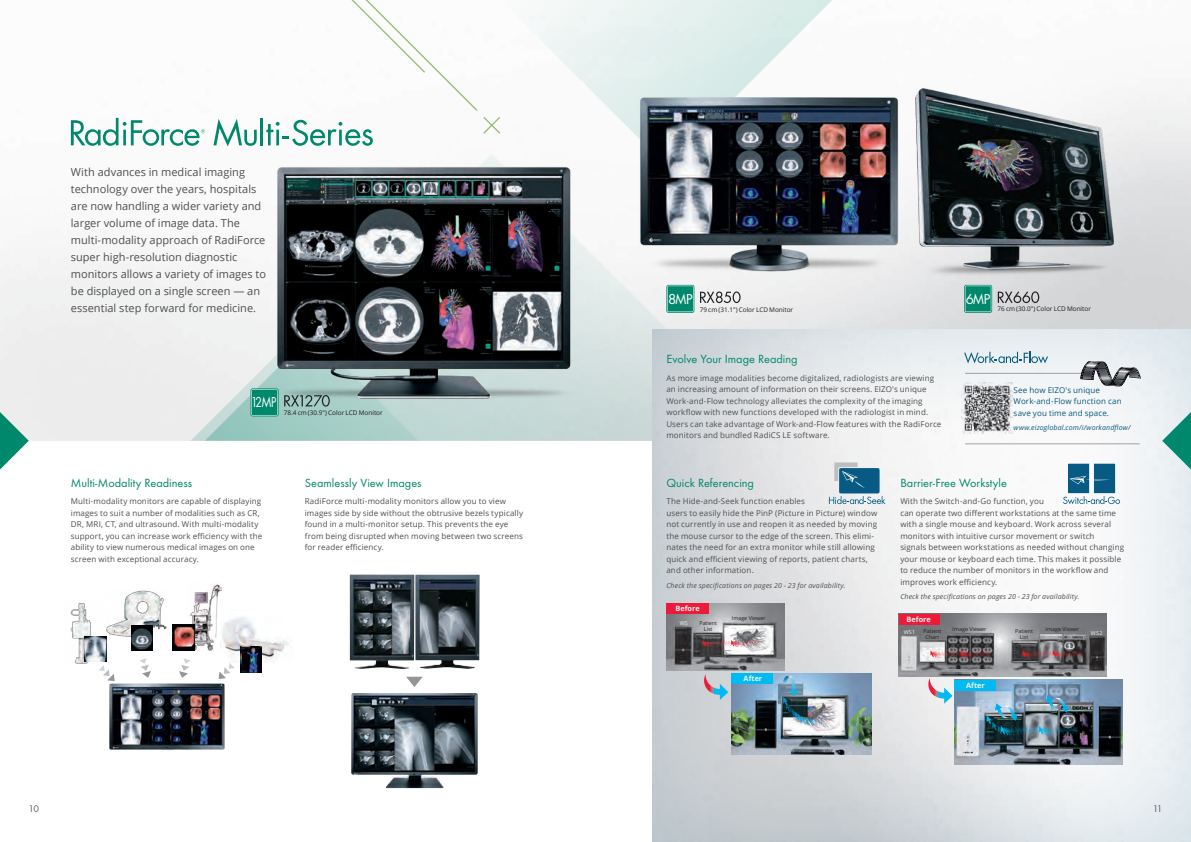
<style>
.page{position:relative;width:1191px;height:842px;background:#fff}
.page>*{position:absolute;margin:0;border:0;box-sizing:border-box;transform-origin:0 0}
.t1{font:13.3px "Futura Std";letter-spacing:-.04em;color:#fff}
.t2{font:13.3px "Futura Std";letter-spacing:-.04em;color:#fff;scale:.8 1}
.t3{font:12.3px "Futura T";color:#00886c}
.t4{font:11px/17px "Open Sans";color:#4e4f50}
.t5{font:10px "Futura T";color:#57585a}
.t6{font:8px/11.5px "Open Sans";letter-spacing:.015em;color:#4e4f50}
.t7{font:8px/11.5px "Open Sans";letter-spacing:.015em;color:#065a83}
.t8{font:700 7.3px "Open Sans";color:#f2f3f4}
.t9{font:italic 7px "Open Sans";letter-spacing:.02em;color:#4e4f50}
.t10{font:italic 7px "Open Sans";letter-spacing:.02em;color:#065a83}
.t11{font:6.4px "Open Sans";color:#231f20}
.t12{font:5.4px/5.9px "Open Sans";color:#231f20;text-align:center}
.t13{font:5.4px "Open Sans";letter-spacing:.05em;color:#f2f3f4}
.t14{font:5.3px/5.8px "Open Sans";color:#231f20;text-align:center}
.t15{font:5.3px "Open Sans";color:#f2f3f4}
</style>
<div class="page">
<svg style="left:492px;top:0;width:349px;height:154px"></svg>
<svg style="left:205px;top:154px;width:574px;height:287px"></svg>
<div style="left:650px;top:328px;width:541px;height:514px;background:#065a83;opacity:.2"></div>
<svg style="left:1162px;top:412px;width:29px;height:57px;background:#74bbaf"></svg>
<svg style="left:0;top:412px;width:29px;height:57px"></svg>
<svg style="left:71px;top:0;width:430px;height:146px"></svg>
<svg style="left:964px;top:352px;width:84px;height:11px"></svg>
<hr style="left:965px;top:373px;width:116px;height:1px;background:#a8a9ad">
<hr style="left:965px;top:444px;width:174px;height:1px;background:#a8a9ad">
<svg style="left:1080px;top:361px;width:61px;height:25px;background:#96989b"></svg>
<img style="left:961px;top:383px;width:51px;height:51px">
<div style="left:839px;top:468px;width:40px;height:25px;background:#065a84"></div>
<svg style="left:834px;top:462px;width:31px;height:26px"></svg>
<svg style="left:829px;top:496px;width:56px;height:8px"></svg>
<svg style="left:1063px;top:464px;width:57px;height:40px"></svg>
<img style="left:731px;top:673px;width:140px;height:82px">
<div style="left:731px;top:673px;width:42px;height:11px;background:#00baf1"></div>
<img style="left:666px;top:603px;width:119px;height:67px">
<div style="left:666px;top:603px;width:43px;height:11px;background:#ed1a3a"></div>
<svg style="left:704px;top:674px;width:24px;height:26px"></svg>
<svg style="left:702px;top:640px;width:58px;height:7px"></svg>
<img style="left:782px;top:676px;width:36px;height:51px">
<img style="left:954px;top:680px;width:168px;height:84px">
<div style="left:954px;top:680px;width:41px;height:10px;background:#00baf1"></div>
<img style="left:899px;top:614px;width:207px;height:63px">
<div style="left:899px;top:614px;width:40px;height:10px;background:#ed1a3a"></div>
<svg style="left:928px;top:678px;width:24px;height:26px"></svg>
<svg style="left:930px;top:650px;width:61px;height:8px"></svg>
<svg style="left:1022px;top:650px;width:61px;height:8px"></svg>
<img style="left:986px;top:695px;width:92px;height:40px">
<img style="left:622px;top:75px;width:268px;height:216px">
<img style="left:890px;top:66px;width:252px;height:238px">
<svg style="left:964px;top:285px;width:28px;height:28px"></svg>
<svg style="left:965px;top:286px;width:26px;height:26px"></svg>
<svg style="left:997px;top:291px;width:42px;height:12px"></svg>
<svg style="left:700px;top:291px;width:40px;height:12px"></svg>
<svg style="left:666px;top:285px;width:28px;height:28px"></svg>
<svg style="left:667px;top:286px;width:26px;height:26px"></svg>
<img style="left:106px;top:590px;width:61px;height:48px">
<img style="left:70px;top:603px;width:21px;height:61px">
<img style="left:222px;top:617px;width:67px;height:45px">
<svg style="left:140px;top:658px;width:11px;height:20px"></svg>
<svg style="left:179px;top:658px;width:11px;height:20px"></svg>
<svg style="left:99px;top:665px;width:16px;height:16px"></svg>
<svg style="left:219px;top:663px;width:16px;height:16px"></svg>
<img style="left:187px;top:584px;width:35px;height:66px">
<img style="left:173px;top:625px;width:21px;height:25px">
<img style="left:131px;top:625px;width:22px;height:26px">
<img style="left:85px;top:636px;width:21px;height:26px">
<img style="left:109px;top:683px;width:116px;height:67px">
<img style="left:240px;top:647px;width:21px;height:25px">
<img style="left:350px;top:574px;width:129px;height:95px">
<svg style="left:406px;top:677px;width:17px;height:10px"></svg>
<img style="left:351px;top:693px;width:127px;height:95px">
<svg style="left:190px;top:327px;width:229px;height:114px"></svg>
<img style="left:270px;top:160px;width:307px;height:243px">
<p class="t4" style="left:71px;top:164px;width:197px">With advances in medical imaging technology over the years, hospitals are now handling a wider variety and larger volume of image data. The multi-modality approach of RadiForce super high-resolution diagnostic monitors allows a variety of images to be displayed on a single screen — an essential step forward for medicine.</p>
<h1 class="t2" style="left:251px;top:394px;width:33px">12MP</h1>
<p class="t11" style="left:284px;top:408px;width:100px">78.4 cm (30.9") Color LCD Monitor</p>
<h2 class="t3" style="left:71px;top:476px;width:123px">Multi-Modality Readiness</h2>
<p class="t6" style="left:71px;top:495px;width:193px">Multi-modality monitors are capable of displaying images to suit a number of modalities such as CR, DR, MRI, CT, and ultrasound. With multi-modality support, you can increase work efficiency with the ability to view numerous medical images on one screen with exceptional accuracy.</p>
<h2 class="t3" style="left:305px;top:476px;width:118px">Seamlessly View Images</h2>
<p class="t6" style="left:305px;top:495px;width:220px">RadiForce multi-modality monitors allow you to view images side by side without the obtrusive bezels typically found in a multi-monitor setup. This prevents the eye from being disrupted when moving between two screens for reader efficiency.</p>
<h1 class="t1" style="left:668px;top:291px;width:26px">8MP</h1>
<h1 class="t1" style="left:965px;top:291px;width:26px">6MP</h1>
<p class="t11" style="left:699px;top:305px;width:95px">79 cm (31.1") Color LCD Monitor</p>
<p class="t11" style="left:997px;top:305px;width:95px">76 cm (30.0") Color LCD Monitor</p>
<h2 class="t3" style="left:666px;top:352px;width:133px">Evolve Your Image Reading</h2>
<p class="t6" style="left:666px;top:372px;width:276px">As more image modalities become digitalized, radiologists are viewing an increasing amount of information on their screens. EIZO's unique Work-and-Flow technology alleviates the complexity of the imaging workflow with new functions developed with the radiologist in mind.<br>Users can take advantage of Work-and-Flow features with the RadiForce monitors and bundled RadiCS LE software.</p>
<p class="t7" style="left:1013px;top:384px;width:109px">See how EIZO's unique<br>Work-and-Flow function can save you time and space.</p>
<p class="t10" style="left:1013px;top:423px;width:118px">www.eizoglobal.com/i/workandflow/</p>
<h2 class="t3" style="left:666px;top:476px;width:89px">Quick Referencing</h2>
<p class="t6" style="left:666px;top:495px;width:212px">The Hide-and-Seek function enables<br>users to easily hide the PinP (Picture in Picture) window not currently in use and reopen it as needed by moving the mouse cursor to the edge of the screen. This elimi&shy;nates the need for an extra monitor while still allowing quick and efficient viewing of reports, patient charts, and other information.</p>
<p class="t9" style="left:666px;top:580px;width:181px">Check the specifications on pages 20 - 23 for availability.</p>
<p class="t8" style="left:675px;top:603px;width:26px">Before</p>
<p class="t15" style="left:680px;top:619px;width:10px">WS</p>
<p class="t14" style="left:699px;top:620px;width:19px">Patient<br>List</p>
<p class="t14" style="left:732px;top:615px;width:35px">Image Viewer</p>
<p class="t8" style="left:743px;top:673px;width:20px">After</p>
<h2 class="t3" style="left:900px;top:476px;width:108px">Barrier-Free Workstyle</h2>
<p class="t6" style="left:900px;top:495px;width:225px">With the Switch-and-Go function, you<br>can operate two different workstations at the same time with a single mouse and keyboard. Work across several monitors with intuitive cursor movement or switch<br>signals between workstations as needed without changing your mouse or keyboard each time. This makes it possible to reduce the number of monitors in the workflow and improves work efficiency.</p>
<p class="t9" style="left:900px;top:592px;width:181px">Check the specifications on pages 20 - 23 for availability.</p>
<p class="t8" style="left:906px;top:614px;width:26px">Before</p>
<p class="t12" style="left:923px;top:628px;width:19px">Patient<br>Chart</p>
<p class="t12" style="left:952px;top:626px;width:35px">Image Viewer</p>
<p class="t12" style="left:1045px;top:626px;width:35px">Image Viewer</p>
<p class="t13" style="left:903px;top:629px;width:13px">WS1</p>
<p class="t12" style="left:1015px;top:628px;width:19px">Patient<br>List</p>
<p class="t13" style="left:1090px;top:629px;width:13px">WS2</p>
<p class="t8" style="left:966px;top:680px;width:20px">After</p>
<p class="t5" style="left:28px;top:803px;width:12px">10</p>
<p class="t5" style="left:1152px;top:803px;width:11px">11</p>
</div>
